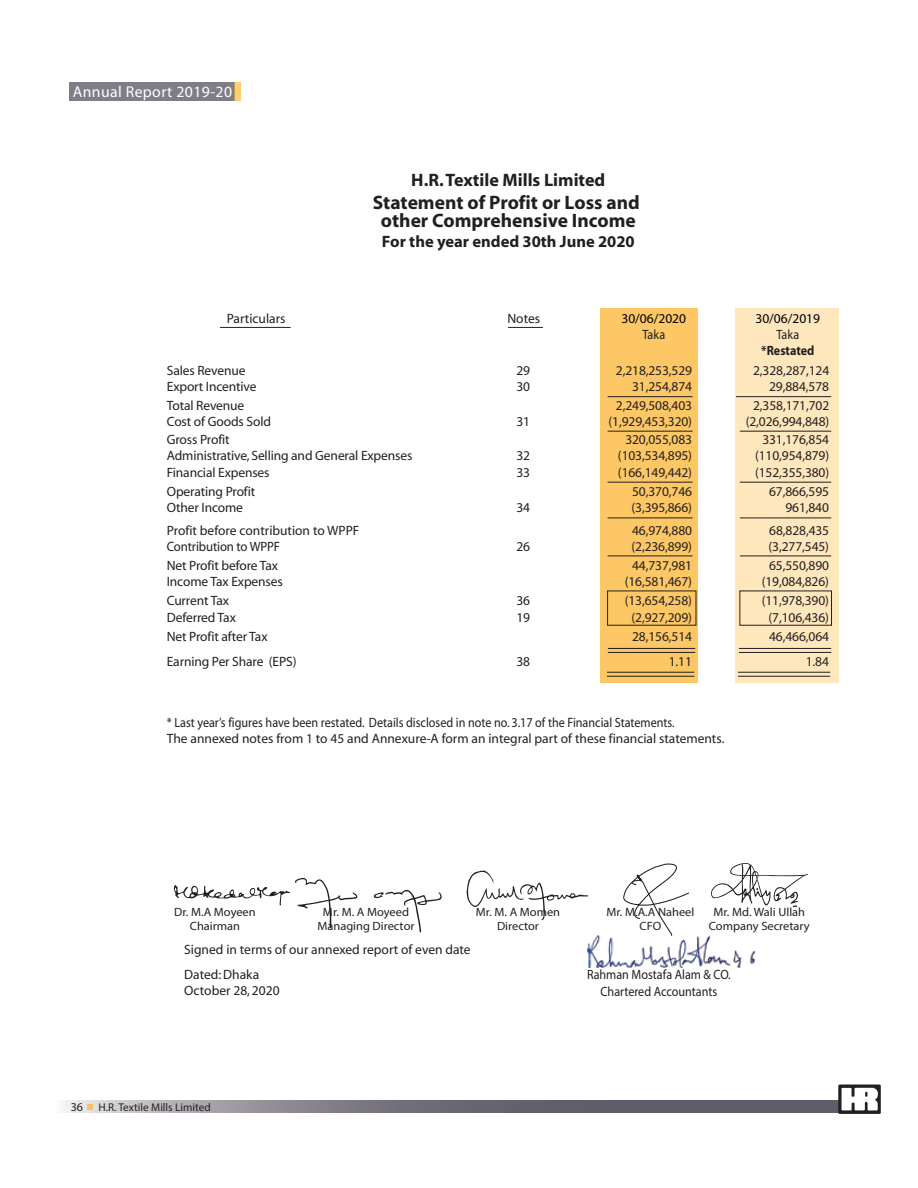
<style>
.page{position:relative;width:918px;height:1188px;background:#fff}
.page>*{position:absolute;margin:0;border:0;box-sizing:border-box;transform-origin:0 0}
.t1{font:700 19.5px/18px "Myriad";color:#231f20;text-align:center}
.t2{font:700 18px "Myriad";color:#231f20}
.t3{font:700 16.5px "Myriad";color:#231f20}
.t4{font:15.75px "Myriad";letter-spacing:.025em;color:#fff}
.t5{font:13.5px/25.2px "Myriad";letter-spacing:-.01em;color:#231f20}
.t6{font:13.5px/16.2px "Myriad";letter-spacing:-.01em;color:#231f20;scale:.9 1}
.t7{font:13.5px/16.2px "Myriad Pro";color:#231f20;text-align:center;scale:.9 1}
.t8{font:13.5px "Myriad";color:#010101}
.t9{font:13.5px "Myriad";letter-spacing:-.01em;color:#231f20;scale:.95 1}
.t10{font:700 13.5px "Myriad";color:#231f20;scale:.9 1}
.t11{font:12px "Myriad Pro";color:#231f20}
.t12{font:11.25px "Myriad Pro";color:#231f20}
</style>
<div class="page">
<svg style="left:63px;top:1101px;width:775px;height:12px;background:#7f7c86"></svg>
<div style="left:69px;top:82px;width:165px;height:19px;background:#7f7d87"></div>
<svg style="left:87px;top:1104px;width:6px;height:6px"></svg>
<svg style="left:838px;top:1085px;width:43px;height:29px"></svg>
<div style="left:234px;top:82px;width:7px;height:19px;background:#fdce78"></div>
<div style="left:601px;top:309px;width:97px;height:374px;background:#fcc764"></div>
<div style="left:735px;top:309px;width:103px;height:374px;background:#fee7bd"></div>
<hr style="left:220px;top:327px;width:71px;height:1px;background:#231f20">
<hr style="left:608px;top:396px;width:85px;height:1px;background:#231f20">
<hr style="left:608px;top:431px;width:85px;height:1px;background:#231f20">
<hr style="left:608px;top:482px;width:85px;height:1px;background:#231f20">
<hr style="left:608px;top:518px;width:85px;height:1px;background:#231f20">
<hr style="left:608px;top:556px;width:85px;height:1px;background:#231f20">
<hr style="left:607px;top:672px;width:87px;height:1px;background:#231f20">
<hr style="left:608px;top:648px;width:87px;height:1px;background:#231f20">
<div style="left:607px;top:591px;width:89px;height:35px;border:1px solid #231f20"></div>
<hr style="left:508px;top:327px;width:35px;height:1px;background:#231f20">
<hr style="left:607px;top:676px;width:87px;height:1px;background:#231f20">
<hr style="left:608px;top:652px;width:87px;height:1px;background:#231f20">
<hr style="left:736px;top:396px;width:95px;height:1px;background:#231f20">
<hr style="left:740px;top:431px;width:91px;height:1px;background:#231f20">
<hr style="left:740px;top:482px;width:91px;height:1px;background:#231f20">
<hr style="left:740px;top:518px;width:91px;height:1px;background:#231f20">
<hr style="left:740px;top:556px;width:91px;height:1px;background:#231f20">
<hr style="left:738px;top:676px;width:92px;height:1px;background:#231f20">
<hr style="left:738px;top:672px;width:92px;height:1px;background:#231f20">
<hr style="left:739px;top:652px;width:92px;height:1px;background:#231f20">
<hr style="left:739px;top:648px;width:92px;height:1px;background:#231f20">
<div style="left:740px;top:591px;width:92px;height:35px;border:1px solid #231f20"></div>
<img style="left:587px;top:935px;width:169px;height:32px">
<svg style="left:373px;top:890px;width:69px;height:43px"></svg>
<svg style="left:174px;top:878px;width:184px;height:51px"></svg>
<svg style="left:467px;top:870px;width:122px;height:51px"></svg>
<svg style="left:711px;top:863px;width:97px;height:44px"></svg>
<svg style="left:623px;top:863px;width:67px;height:74px"></svg>
<p class="t4" style="left:73px;top:84px;width:161px">Annual Report 2019-20</p>
<h2 class="t2" style="left:411px;top:171px;width:196px">H.R.Textile Mills Limited</h2>
<h1 class="t1" style="left:373px;top:195px;width:269px">Statement of Profit or Loss and other Comprehensive Income</h1>
<p class="t3" style="left:382px;top:233px;width:254px">For the year ended 30th June 2020</p>
<p class="t5" style="left:227px;top:306px;width:60px">Particulars</p>
<p class="t5" style="left:507px;top:306px;width:34px">Notes</p>
<p class="t8" style="left:621px;top:312px;width:66px">30/06/2020</p>
<p class="t8" style="left:755px;top:312px;width:66px">30/06/2019</p>
<p class="t6" style="left:642px;top:327px;width:27px">Taka</p>
<p class="t6" style="left:776px;top:327px;width:27px">Taka</p>
<p class="t10" style="left:761px;top:344px;width:61px">*Restated</p>
<p class="t5" style="left:167px;top:358px;width:80px">Sales Revenue</p>
<p class="t5" style="left:516px;top:358px;width:15px">29</p>
<p class="t5" style="left:616px;top:358px;width:78px">2,218,253,529</p>
<p class="t5" style="left:753px;top:358px;width:78px">2,328,287,124</p>
<p class="t5" style="left:167px;top:374px;width:91px">Export Incentive</p>
<p class="t5" style="left:516px;top:374px;width:15px">30</p>
<p class="t5" style="left:632px;top:374px;width:61px">31,254,874</p>
<p class="t5" style="left:769px;top:374px;width:61px">29,884,578</p>
<p class="t5" style="left:167px;top:393px;width:79px">Total Revenue</p>
<p class="t5" style="left:616px;top:393px;width:78px">2,249,508,403</p>
<p class="t5" style="left:753px;top:393px;width:78px">2,358,171,702</p>
<p class="t5" style="left:167px;top:410px;width:106px">Cost of Goods Sold</p>
<p class="t5" style="left:516px;top:410px;width:15px">31</p>
<p class="t5" style="left:609px;top:410px;width:85px">(1,929,453,320)</p>
<p class="t5" style="left:746px;top:410px;width:85px">(2,026,994,848)</p>
<p class="t5" style="left:167px;top:428px;width:64px">Gross Profit</p>
<p class="t5" style="left:625px;top:428px;width:68px">320,055,083</p>
<p class="t5" style="left:762px;top:428px;width:68px">331,176,854</p>
<p class="t5" style="left:167px;top:444px;width:247px">Administrative, Selling and General Expenses</p>
<p class="t5" style="left:516px;top:444px;width:15px">32</p>
<p class="t5" style="left:618px;top:444px;width:76px">(103,534,895)</p>
<p class="t5" style="left:755px;top:444px;width:76px">(110,954,879)</p>
<p class="t5" style="left:167px;top:460px;width:104px">Financial Expenses</p>
<p class="t5" style="left:516px;top:460px;width:15px">33</p>
<p class="t5" style="left:618px;top:460px;width:76px">(166,149,442)</p>
<p class="t5" style="left:755px;top:460px;width:76px">(152,355,380)</p>
<p class="t5" style="left:167px;top:479px;width:90px">Operating Profit</p>
<p class="t5" style="left:632px;top:479px;width:61px">50,370,746</p>
<p class="t5" style="left:769px;top:479px;width:61px">67,866,595</p>
<p class="t5" style="left:167px;top:495px;width:78px">Other Income</p>
<p class="t5" style="left:516px;top:495px;width:15px">34</p>
<p class="t5" style="left:632px;top:495px;width:62px">(3,395,866)</p>
<p class="t5" style="left:785px;top:495px;width:45px">961,840</p>
<p class="t5" style="left:167px;top:518px;width:194px">Profit before contribution to WPPF</p>
<p class="t5" style="left:632px;top:518px;width:61px">46,974,880</p>
<p class="t5" style="left:769px;top:518px;width:61px">68,828,435</p>
<p class="t9" style="left:167px;top:540px;width:121px">Contribution to WPPF</p>
<p class="t5" style="left:516px;top:534px;width:15px">26</p>
<p class="t5" style="left:632px;top:534px;width:62px">(2,236,899)</p>
<p class="t5" style="left:769px;top:534px;width:62px">(3,277,545)</p>
<p class="t5" style="left:167px;top:553px;width:113px">Net Profit before Tax</p>
<p class="t5" style="left:632px;top:553px;width:61px">44,737,981</p>
<p class="t5" style="left:769px;top:553px;width:61px">65,550,890</p>
<p class="t5" style="left:167px;top:570px;width:117px">Income Tax Expenses</p>
<p class="t5" style="left:625px;top:570px;width:69px">(16,581,467)</p>
<p class="t5" style="left:762px;top:570px;width:69px">(19,084,826)</p>
<p class="t5" style="left:167px;top:589px;width:64px">Current Tax</p>
<p class="t5" style="left:516px;top:589px;width:15px">36</p>
<p class="t5" style="left:625px;top:589px;width:69px">(13,654,258)</p>
<p class="t5" style="left:762px;top:589px;width:69px">(11,978,390)</p>
<p class="t5" style="left:167px;top:605px;width:71px">Deferred Tax</p>
<p class="t5" style="left:516px;top:605px;width:15px">19</p>
<p class="t5" style="left:632px;top:605px;width:62px">(2,927,209)</p>
<p class="t5" style="left:769px;top:605px;width:62px">(7,106,436)</p>
<p class="t5" style="left:167px;top:624px;width:102px">Net Profit after Tax</p>
<p class="t5" style="left:632px;top:624px;width:61px">28,156,514</p>
<p class="t5" style="left:769px;top:624px;width:61px">46,466,064</p>
<p class="t5" style="left:167px;top:650px;width:131px">Earning Per Share (EPS)</p>
<p class="t5" style="left:516px;top:650px;width:15px">38</p>
<p class="t5" style="left:669px;top:650px;width:25px">1.11</p>
<p class="t5" style="left:806px;top:650px;width:25px">1.84</p>
<p class="t6" style="left:167px;top:715px;width:621px">* Last year’s figures have been restated. Details disclosed in note no. 3.17 of the Financial Statements.<br>The annexed notes from 1 to 45 and Annexure-A form an integral part of these financial statements.</p>
<p class="t11" style="left:174px;top:905px;width:83px">Dr. M.A Moyeen</p>
<p class="t11" style="left:323px;top:905px;width:88px">Mr. M. A Moyeed</p>
<p class="t11" style="left:476px;top:905px;width:86px">Mr. M. A Momen</p>
<p class="t11" style="left:606px;top:905px;width:90px">Mr. M.A.A Naheel</p>
<p class="t11" style="left:713px;top:905px;width:93px">Mr. Md. Wali Ullah</p>
<p class="t11" style="left:190px;top:919px;width:52px">Chairman</p>
<p class="t11" style="left:317px;top:919px;width:99px">Managing Director</p>
<p class="t11" style="left:497px;top:919px;width:43px">Director</p>
<p class="t11" style="left:640px;top:919px;width:23px">CFO</p>
<p class="t11" style="left:709px;top:919px;width:102px">Company Secretary</p>
<p class="t5" style="left:184px;top:937px;width:288px">Signed in terms of our annexed report of even date<br>Dated:Dhaka</p>
<p class="t5" style="left:184px;top:979px;width:97px">October 28, 2020</p>
<p class="t7" style="left:587px;top:967px;width:161px">Rahman Mostafa Alam &amp; CO.<br>Chartered Accountants</p>
<p class="t11" style="left:71px;top:1099px;width:14px">36</p>
<p class="t12" style="left:98px;top:1100px;width:114px">H.R. Textile Mills Limited</p>
</div>
